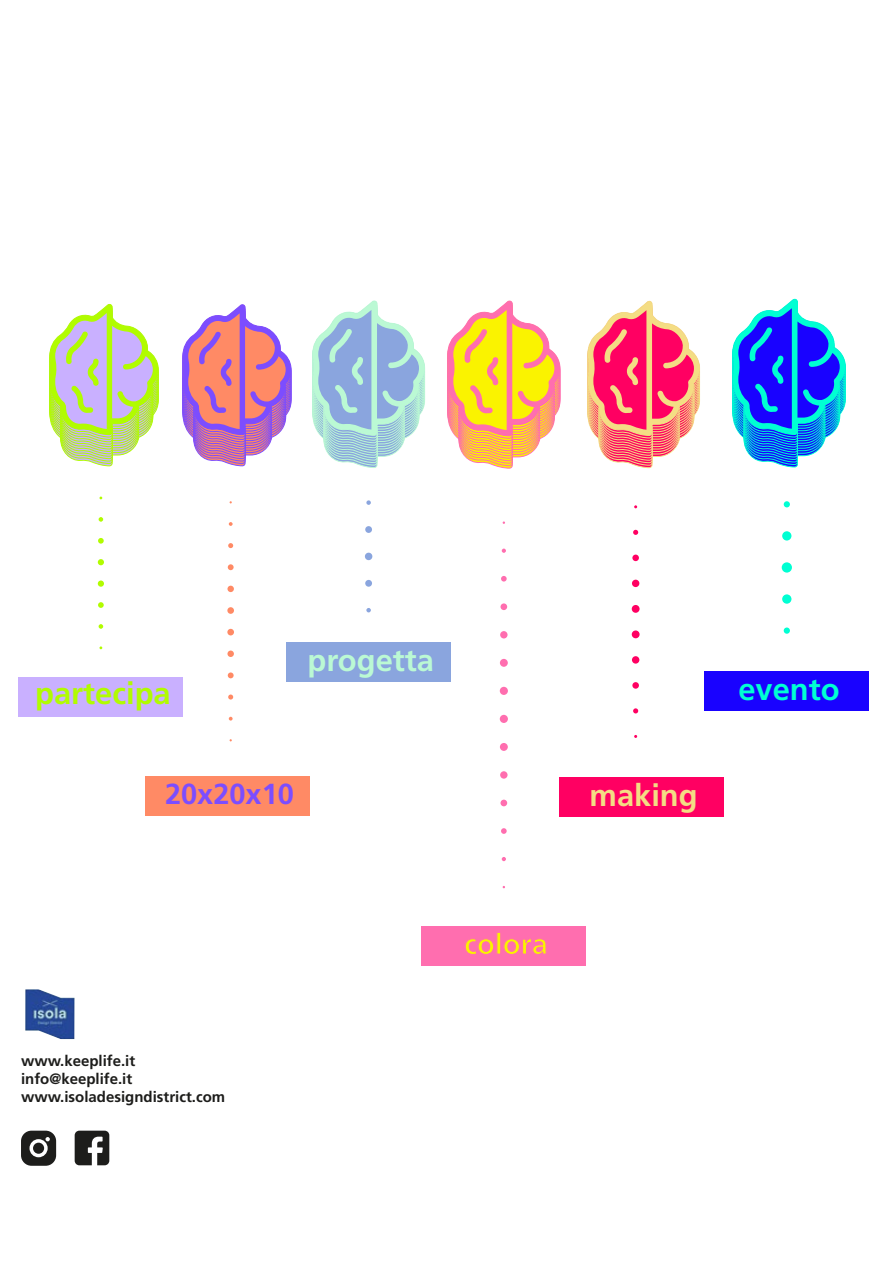
<style>
.page{position:relative;width:893px;height:1263px;background:#fff}
.page>*{position:absolute;margin:0;border:0;box-sizing:border-box;transform-origin:0 0}
.t1{font:700 30.9px "Frutiger LT Std";color:#b1fc00}
.t2{font:700 30.9px "Frutiger LT Std";color:#bbf9d4}
.t3{font:700 30.9px "Frutiger LT Std";color:#f4dd84}
.t4{font:700 30.9px "Frutiger LT Std";color:#00ffd3}
.t5{font:700 28.95px "Frutiger LT Std";color:#7c4dff}
.t6{font:700 28.95px "Frutiger LT Std";color:#faf300}
.t7{font:700 15px/18px "Frutiger LT Std";color:#1d1d1b}
</style>
<div class="page">
<svg style="left:229px;top:522px;width:4px;height:4px"></svg>
<svg style="left:228px;top:543px;width:5px;height:5px"></svg>
<svg style="left:228px;top:564px;width:6px;height:6px"></svg>
<div style="left:227px;top:586px;width:7px;height:6px;background:#ff8a65;border-radius:50%"></div>
<div style="left:227px;top:607px;width:7px;height:7px;background:#ff8a65;border-radius:50%"></div>
<div style="left:227px;top:629px;width:7px;height:6px;background:#ff8a65;border-radius:50%"></div>
<div style="left:227px;top:650px;width:7px;height:7px;background:#ff8a65;border-radius:50%"></div>
<svg style="left:228px;top:672px;width:6px;height:6px"></svg>
<svg style="left:228px;top:694px;width:5px;height:5px"></svg>
<svg style="left:229px;top:717px;width:4px;height:3px"></svg>
<svg style="left:633px;top:530px;width:5px;height:5px"></svg>
<div style="left:632px;top:555px;width:7px;height:6px;background:#ff0062;border-radius:50%"></div>
<div style="left:632px;top:580px;width:7px;height:7px;background:#ff0062;border-radius:50%"></div>
<div style="left:632px;top:605px;width:8px;height:8px;background:#ff0062;border-radius:50%"></div>
<div style="left:632px;top:630px;width:8px;height:8px;background:#ff0062;border-radius:50%"></div>
<div style="left:632px;top:656px;width:7px;height:8px;background:#ff0062;border-radius:50%"></div>
<div style="left:632px;top:682px;width:7px;height:7px;background:#ff0062;border-radius:50%"></div>
<svg style="left:633px;top:708px;width:5px;height:5px"></svg>
<svg style="left:99px;top:517px;width:4px;height:5px"></svg>
<svg style="left:98px;top:538px;width:6px;height:6px"></svg>
<svg style="left:98px;top:559px;width:6px;height:6px"></svg>
<div style="left:98px;top:580px;width:6px;height:7px;background:#b1fc00;border-radius:50%"></div>
<svg style="left:98px;top:602px;width:6px;height:6px"></svg>
<svg style="left:99px;top:624px;width:4px;height:5px"></svg>
<svg style="left:366px;top:500px;width:5px;height:5px"></svg>
<div style="left:365px;top:526px;width:7px;height:7px;background:#8aa5de;border-radius:50%"></div>
<div style="left:365px;top:553px;width:7px;height:7px;background:#8aa5de;border-radius:50%"></div>
<div style="left:365px;top:580px;width:7px;height:7px;background:#8aa5de;border-radius:50%"></div>
<svg style="left:366px;top:608px;width:5px;height:4px"></svg>
<div style="left:19px;top:677px;width:164px;height:39px;background:#c9b0ff"></div>
<div style="left:145px;top:776px;width:164px;height:40px;background:#ff8a65"></div>
<div style="left:287px;top:642px;width:164px;height:40px;background:#8aa5de"></div>
<div style="left:559px;top:777px;width:164px;height:39px;background:#ff0062"></div>
<svg style="left:784px;top:501px;width:6px;height:6px"></svg>
<div style="left:782px;top:531px;width:9px;height:9px;background:#00ffd3;border-radius:50%"></div>
<div style="left:782px;top:562px;width:10px;height:11px;background:#00ffd3;border-radius:50%"></div>
<div style="left:782px;top:594px;width:9px;height:10px;background:#00ffd3;border-radius:50%"></div>
<div style="left:784px;top:627px;width:6px;height:7px;background:#00ffd3;border-radius:50%"></div>
<div style="left:705px;top:671px;width:164px;height:39px;background:#1902ff"></div>
<img style="left:25px;top:989px;width:50px;height:50px">
<div style="left:21px;top:1131px;width:35px;height:35px;background:#1d1d1b;border-radius:10px"></div>
<svg style="left:29px;top:1137px;width:21px;height:20px"></svg>
<svg style="left:75px;top:1131px;width:34px;height:34px"></svg>
<svg style="left:49px;top:304px;width:110px;height:162px"></svg>
<svg style="left:182px;top:304px;width:110px;height:162px"></svg>
<svg style="left:312px;top:300px;width:113px;height:168px"></svg>
<svg style="left:732px;top:298px;width:114px;height:170px"></svg>
<svg style="left:447px;top:300px;width:114px;height:169px"></svg>
<svg style="left:502px;top:549px;width:4px;height:4px"></svg>
<svg style="left:501px;top:576px;width:6px;height:5px"></svg>
<div style="left:500px;top:603px;width:7px;height:7px;background:#ff6eaf;border-radius:50%"></div>
<div style="left:500px;top:631px;width:8px;height:7px;background:#ff6eaf;border-radius:50%"></div>
<div style="left:500px;top:659px;width:8px;height:8px;background:#ff6eaf;border-radius:50%"></div>
<div style="left:500px;top:687px;width:8px;height:8px;background:#ff6eaf;border-radius:50%"></div>
<div style="left:500px;top:715px;width:8px;height:8px;background:#ff6eaf;border-radius:50%"></div>
<div style="left:500px;top:743px;width:8px;height:8px;background:#ff6eaf;border-radius:50%"></div>
<div style="left:500px;top:771px;width:8px;height:8px;background:#ff6eaf;border-radius:50%"></div>
<div style="left:500px;top:800px;width:7px;height:6px;background:#ff6eaf;border-radius:50%"></div>
<svg style="left:501px;top:828px;width:6px;height:6px"></svg>
<svg style="left:502px;top:857px;width:4px;height:4px"></svg>
<div style="left:422px;top:926px;width:164px;height:40px;background:#ff6eaf"></div>
<svg style="left:587px;top:300px;width:113px;height:168px"></svg>
<h1 class="t1" style="left:35px;top:675px;width:137px">partecipa</h1>
<h1 class="t2" style="left:308px;top:642px;width:128px">progetta</h1>
<h2 class="t5" style="left:165px;top:777px;width:130px">20x20x10</h2>
<h1 class="t3" style="left:590px;top:777px;width:110px">making</h1>
<h1 class="t4" style="left:738px;top:671px;width:103px">evento</h1>
<p class="t7" style="left:21px;top:1052px;width:206px">www.keeplife.it info@keeplife.it www.isoladesigndistrict.com</p>
<h2 class="t6" style="left:464px;top:927px;width:85px">colora</h2>
</div>
